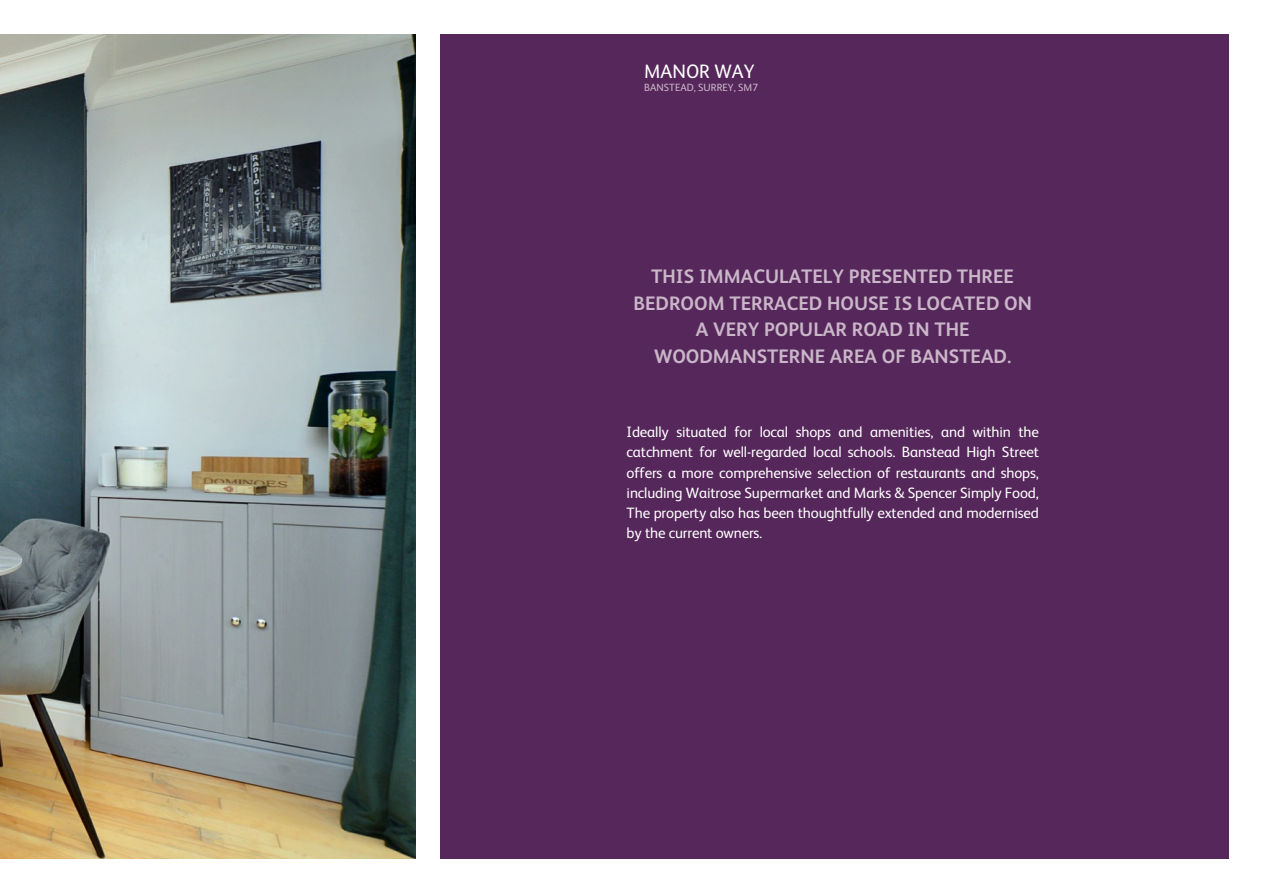
<style>
.page{position:relative;width:1263px;height:893px;background:#fff}
.page>*{position:absolute;margin:0;border:0;box-sizing:border-box;transform-origin:0 0}
.t1{font:700 19.5px/26.4px "FS Albert";color:#cab6c9;text-align:center}
.t2{font:19.5px "FS Albert";color:#fefefe}
.t3{font:15px/20.2px "FS Albert";letter-spacing:-.01em;color:#fff;text-align:justify}
.t4{font:10.5px "FS Albert";color:#cab6c9}
</style>
<div class="page">
<img style="left:0;top:34px;width:415px;height:825px">
<div style="left:441px;top:35px;width:788px;height:824px;background:#56275b"></div>
<h1 class="t2" style="left:644px;top:63px;width:112px">MANOR WAY</h1>
<p class="t4" style="left:644px;top:83px;width:115px">BANSTEAD, SURREY, SM7</p>
<h1 class="t1" style="left:633px;top:265px;width:400px">THIS IMMACULATELY PRESENTED THREE<br>BEDROOM TERRACED HOUSE IS LOCATED ON<br>A VERY POPULAR ROAD IN THE<br>WOODMANSTERNE AREA OF BANSTEAD.</h1>
<p class="t3" style="left:627px;top:423px;width:414px">Ideally situated for local shops and amenities, and within the catchment for well-regarded local schools. Banstead High Street offers a more comprehensive selection of restaurants and shops, including Waitrose Supermarket and Marks &amp; Spencer Simply Food, The property also has been thoughtfully extended and modernised by the current owners.</p>
</div>
